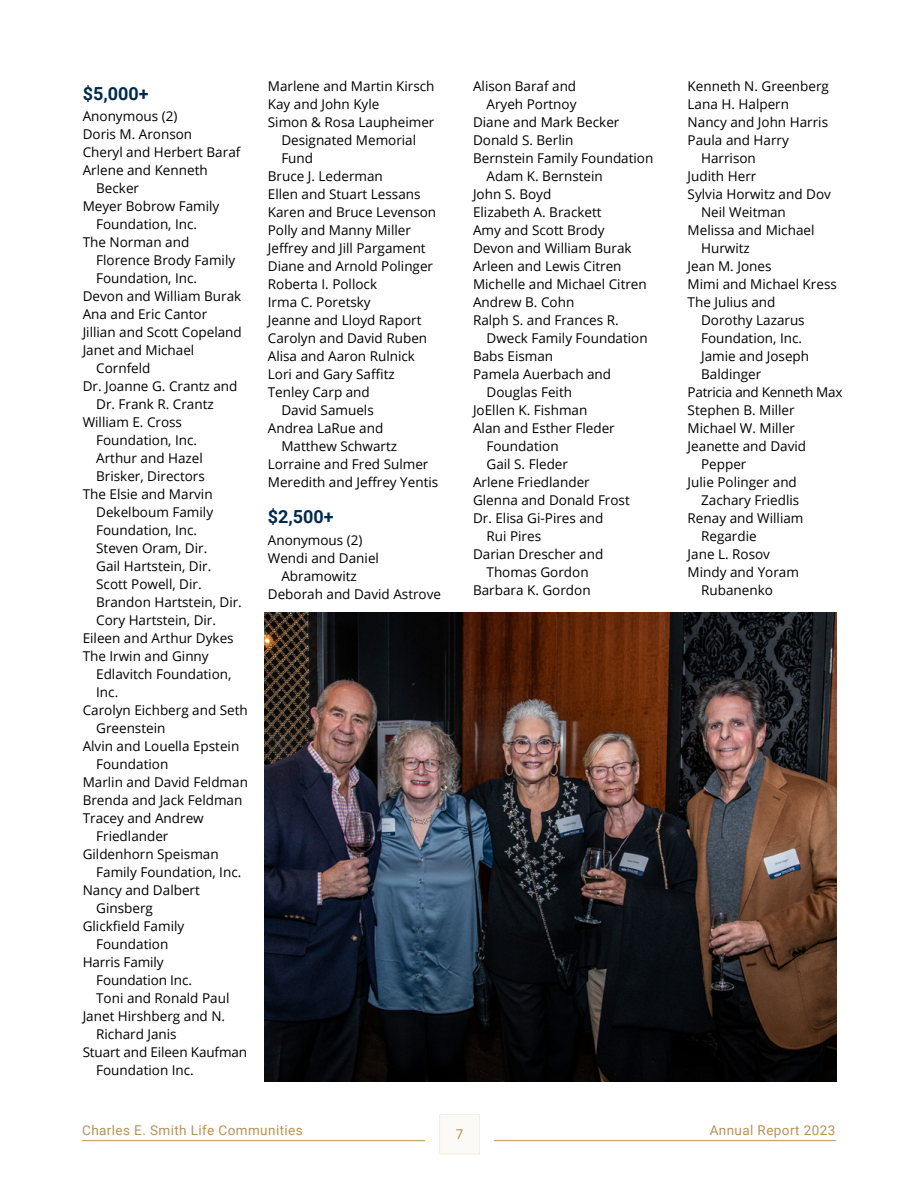
<style>
.page{position:relative;width:918px;height:1188px;background:#fff}
.page>*{position:absolute;margin:0;border:0;box-sizing:border-box;transform-origin:0 0}
.t1{font:700 18px "Roboto";color:#002a4e}
.t2{font:13.5px "Open Sans";color:#000}
.t3{font:13.5px "Roboto";letter-spacing:.03em;color:#b79257}
.t4{font:13.5px "Open Sans";letter-spacing:-.02em;color:#000}
</style>
<div class="page">
<img style="left:265px;top:612px;width:571px;height:470px">
<div style="left:439px;top:1114px;width:41px;height:41px;background:#fcfaf7;border:1px solid #f4ede4"></div>
<hr style="left:82px;top:1140px;width:343px;height:1px;background:#b79257">
<hr style="left:494px;top:1140px;width:342px;height:1px;background:#b79257">
<h1 class="t1" style="left:83px;top:81px;width:67px">$5,000+</h1>
<p class="t2" style="left:83px;top:107px;width:96px">Anonymous (2)</p>
<p class="t2" style="left:83px;top:125px;width:111px">Doris M. Aronson</p>
<p class="t2" style="left:83px;top:143px;width:159px">Cheryl and Herbert Baraf</p>
<p class="t2" style="left:83px;top:161px;width:127px">Arlene and Kenneth</p>
<p class="t2" style="left:96px;top:179px;width:44px">Becker</p>
<p class="t2" style="left:83px;top:197px;width:138px">Meyer Bobrow Family</p>
<p class="t2" style="left:96px;top:215px;width:102px">Foundation, Inc.</p>
<p class="t2" style="left:83px;top:233px;width:108px">The Norman and</p>
<p class="t2" style="left:96px;top:251px;width:141px">Florence Brody Family</p>
<p class="t2" style="left:96px;top:269px;width:102px">Foundation, Inc.</p>
<p class="t2" style="left:83px;top:287px;width:160px">Devon and William Burak</p>
<p class="t2" style="left:83px;top:305px;width:126px">Ana and Eric Cantor</p>
<p class="t2" style="left:83px;top:323px;width:161px">Jillian and Scott Copeland</p>
<p class="t2" style="left:83px;top:341px;width:113px">Janet and Michael</p>
<p class="t2" style="left:96px;top:359px;width:56px">Cornfeld</p>
<p class="t2" style="left:83px;top:377px;width:156px">Dr. Joanne G. Crantz and</p>
<p class="t2" style="left:96px;top:395px;width:119px">Dr. Frank R. Crantz</p>
<p class="t2" style="left:83px;top:413px;width:101px">William E. Cross</p>
<p class="t2" style="left:96px;top:431px;width:102px">Foundation, Inc.</p>
<p class="t2" style="left:96px;top:449px;width:108px">Arthur and Hazel</p>
<p class="t2" style="left:96px;top:467px;width:110px">Brisker, Directors</p>
<p class="t2" style="left:83px;top:485px;width:131px">The Elsie and Marvin</p>
<p class="t2" style="left:96px;top:503px;width:118px">Dekelboum Family</p>
<p class="t2" style="left:96px;top:521px;width:102px">Foundation, Inc.</p>
<p class="t2" style="left:96px;top:539px;width:113px">Steven Oram, Dir.</p>
<p class="t2" style="left:96px;top:557px;width:117px">Gail Hartstein, Dir.</p>
<p class="t2" style="left:96px;top:575px;width:107px">Scott Powell, Dir.</p>
<p class="t2" style="left:96px;top:593px;width:147px">Brandon Hartstein, Dir.</p>
<p class="t2" style="left:96px;top:611px;width:121px">Cory Hartstein, Dir.</p>
<p class="t2" style="left:83px;top:629px;width:153px">Eileen and Arthur Dykes</p>
<p class="t2" style="left:83px;top:647px;width:128px">The Irwin and Ginny</p>
<p class="t2" style="left:96px;top:665px;width:137px">Edlavitch Foundation,</p>
<p class="t2" style="left:96px;top:683px;width:24px">Inc.</p>
<p class="t2" style="left:83px;top:701px;width:167px">Carolyn Eichberg and Seth</p>
<p class="t2" style="left:96px;top:719px;width:71px">Greenstein</p>
<p class="t2" style="left:83px;top:737px;width:158px">Alvin and Louella Epstein</p>
<p class="t2" style="left:96px;top:755px;width:74px">Foundation</p>
<p class="t2" style="left:83px;top:773px;width:167px">Marlin and David Feldman</p>
<p class="t2" style="left:83px;top:791px;width:161px">Brenda and Jack Feldman</p>
<p class="t2" style="left:83px;top:809px;width:123px">Tracey and Andrew</p>
<p class="t2" style="left:96px;top:827px;width:74px">Friedlander</p>
<p class="t2" style="left:83px;top:845px;width:138px">Gildenhorn Speisman</p>
<p class="t2" style="left:96px;top:863px;width:147px">Family Foundation, Inc.</p>
<p class="t2" style="left:83px;top:881px;width:119px">Nancy and Dalbert</p>
<p class="t2" style="left:96px;top:899px;width:58px">Ginsberg</p>
<p class="t2" style="left:83px;top:917px;width:103px">Glickfield Family</p>
<p class="t2" style="left:96px;top:935px;width:74px">Foundation</p>
<p class="t2" style="left:83px;top:953px;width:82px">Harris Family</p>
<p class="t2" style="left:96px;top:971px;width:97px">Foundation Inc.</p>
<p class="t2" style="left:96px;top:989px;width:135px">Toni and Ronald Paul</p>
<p class="t2" style="left:83px;top:1007px;width:144px">Janet Hirshberg and N.</p>
<p class="t2" style="left:96px;top:1025px;width:82px">Richard Janis</p>
<p class="t2" style="left:83px;top:1043px;width:166px">Stuart and Eileen Kaufman</p>
<p class="t2" style="left:96px;top:1061px;width:99px">Foundation Inc.</p>
<p class="t2" style="left:268px;top:77px;width:168px">Marlene and Martin Kirsch</p>
<p class="t2" style="left:268px;top:95px;width:113px">Kay and John Kyle</p>
<p class="t2" style="left:268px;top:113px;width:168px">Simon &amp; Rosa Laupheimer</p>
<p class="t2" style="left:281px;top:131px;width:136px">Designated Memorial</p>
<p class="t2" style="left:281px;top:149px;width:33px">Fund</p>
<p class="t2" style="left:268px;top:167px;width:117px">Bruce J. Lederman</p>
<p class="t2" style="left:268px;top:185px;width:154px">Ellen and Stuart Lessans</p>
<p class="t2" style="left:268px;top:203px;width:170px">Karen and Bruce Levenson</p>
<p class="t2" style="left:268px;top:221px;width:145px">Polly and Manny Miller</p>
<p class="t2" style="left:268px;top:239px;width:159px">Jeffrey and Jill Pargament</p>
<p class="t2" style="left:268px;top:257px;width:167px">Diane and Arnold Polinger</p>
<p class="t2" style="left:268px;top:275px;width:111px">Roberta I. Pollock</p>
<p class="t2" style="left:268px;top:293px;width:104px">Irma C. Poretsky</p>
<p class="t2" style="left:268px;top:311px;width:155px">Jeanne and Lloyd Raport</p>
<p class="t2" style="left:268px;top:329px;width:161px">Carolyn and David Ruben</p>
<p class="t2" style="left:268px;top:347px;width:149px">Alisa and Aaron Rulnick</p>
<p class="t2" style="left:268px;top:365px;width:128px">Lori and Gary Saffitz</p>
<p class="t2" style="left:268px;top:383px;width:104px">Tenley Carp and</p>
<p class="t2" style="left:281px;top:401px;width:94px">David Samuels</p>
<p class="t2" style="left:268px;top:419px;width:117px">Andrea LaRue and</p>
<p class="t2" style="left:281px;top:437px;width:117px">Matthew Schwartz</p>
<p class="t2" style="left:268px;top:455px;width:162px">Lorraine and Fred Sulmer</p>
<p class="t2" style="left:268px;top:473px;width:172px">Meredith and Jeffrey Yentis</p>
<h1 class="t1" style="left:268px;top:504px;width:67px">$2,500+</h1>
<p class="t2" style="left:268px;top:530px;width:96px">Anonymous (2)</p>
<p class="t2" style="left:268px;top:548px;width:113px">Wendi and Daniel</p>
<p class="t2" style="left:281px;top:566px;width:77px">Abramowitz</p>
<p class="t2" style="left:268px;top:584px;width:175px">Deborah and David Astrove</p>
<p class="t2" style="left:473px;top:77px;width:105px">Alison Baraf and</p>
<p class="t2" style="left:487px;top:95px;width:92px">Aryeh Portnoy</p>
<p class="t2" style="left:473px;top:113px;width:148px">Diane and Mark Becker</p>
<p class="t2" style="left:473px;top:131px;width:102px">Donald S. Berlin</p>
<p class="t2" style="left:473px;top:149px;width:182px">Bernstein Family Foundation</p>
<p class="t2" style="left:487px;top:167px;width:118px">Adam K. Bernstein</p>
<p class="t2" style="left:473px;top:185px;width:80px">John S. Boyd</p>
<p class="t2" style="left:473px;top:203px;width:130px">Elizabeth A. Brackett</p>
<p class="t2" style="left:473px;top:221px;width:133px">Amy and Scott Brody</p>
<p class="t2" style="left:473px;top:239px;width:160px">Devon and William Burak</p>
<p class="t2" style="left:473px;top:257px;width:150px">Arleen and Lewis Citren</p>
<p class="t2" style="left:473px;top:275px;width:175px">Michelle and Michael Citren</p>
<p class="t2" style="left:473px;top:293px;width:103px">Andrew B. Cohn</p>
<p class="t2" style="left:473px;top:311px;width:147px">Ralph S. and Frances R.</p>
<p class="t2" style="left:487px;top:329px;width:163px">Dweck Family Foundation</p>
<p class="t2" style="left:473px;top:347px;width:82px">Babs Eisman</p>
<p class="t2" style="left:473px;top:365px;width:140px">Pamela Auerbach and</p>
<p class="t2" style="left:487px;top:383px;width:87px">Douglas Feith</p>
<p class="t2" style="left:473px;top:401px;width:116px">JoEllen K. Fishman</p>
<p class="t2" style="left:473px;top:419px;width:143px">Alan and Esther Fleder</p>
<p class="t2" style="left:487px;top:437px;width:74px">Foundation</p>
<p class="t2" style="left:487px;top:455px;width:83px">Gail S. Fleder</p>
<p class="t2" style="left:473px;top:473px;width:118px">Arlene Friedlander</p>
<p class="t2" style="left:473px;top:491px;width:158px">Glenna and Donald Frost</p>
<p class="t2" style="left:473px;top:509px;width:132px">Dr. Elisa Gi-Pires and</p>
<p class="t2" style="left:487px;top:527px;width:56px">Rui Pires</p>
<p class="t2" style="left:473px;top:545px;width:132px">Darian Drescher and</p>
<p class="t2" style="left:487px;top:563px;width:104px">Thomas Gordon</p>
<p class="t2" style="left:473px;top:581px;width:119px">Barbara K. Gordon</p>
<p class="t2" style="left:688px;top:77px;width:143px">Kenneth N. Greenberg</p>
<p class="t2" style="left:688px;top:95px;width:103px">Lana H. Halpern</p>
<p class="t2" style="left:688px;top:113px;width:142px">Nancy and John Harris</p>
<p class="t2" style="left:688px;top:131px;width:103px">Paula and Harry</p>
<p class="t2" style="left:701px;top:149px;width:56px">Harrison</p>
<p class="t2" style="left:688px;top:167px;width:70px">Judith Herr</p>
<p class="t2" style="left:688px;top:185px;width:145px">Sylvia Horwitz and Dov</p>
<p class="t2" style="left:701px;top:203px;width:86px">Neil Weitman</p>
<p class="t2" style="left:688px;top:221px;width:128px">Melissa and Michael</p>
<p class="t2" style="left:701px;top:239px;width:50px">Hurwitz</p>
<p class="t2" style="left:688px;top:257px;width:85px">Jean M. Jones</p>
<p class="t2" style="left:688px;top:275px;width:151px">Mimi and Michael Kress</p>
<p class="t2" style="left:688px;top:293px;width:89px">The Julius and</p>
<p class="t2" style="left:701px;top:311px;width:105px">Dorothy Lazarus</p>
<p class="t2" style="left:701px;top:329px;width:102px">Foundation, Inc.</p>
<p class="t2" style="left:701px;top:347px;width:110px">Jamie and Joseph</p>
<p class="t2" style="left:701px;top:365px;width:62px">Baldinger</p>
<p class="t4" style="left:688px;top:383px;width:156px">Patricia and Kenneth Max</p>
<p class="t2" style="left:688px;top:401px;width:109px">Stephen B. Miller</p>
<p class="t2" style="left:688px;top:419px;width:109px">Michael W. Miller</p>
<p class="t2" style="left:688px;top:437px;width:120px">Jeanette and David</p>
<p class="t2" style="left:701px;top:455px;width:47px">Pepper</p>
<p class="t2" style="left:688px;top:473px;width:111px">Julie Polinger and</p>
<p class="t2" style="left:701px;top:491px;width:100px">Zachary Friedlis</p>
<p class="t2" style="left:688px;top:509px;width:117px">Renay and William</p>
<p class="t2" style="left:701px;top:527px;width:57px">Regardie</p>
<p class="t2" style="left:688px;top:545px;width:84px">Jane L. Rosov</p>
<p class="t2" style="left:688px;top:563px;width:113px">Mindy and Yoram</p>
<p class="t2" style="left:701px;top:581px;width:73px">Rubanenko</p>
<p class="t3" style="left:82px;top:1121px;width:222px">Charles E. Smith Life Communities</p>
<p class="t3" style="left:456px;top:1124px;width:9px">7</p>
<p class="t3" style="left:710px;top:1121px;width:127px">Annual Report 2023</p>
</div>
